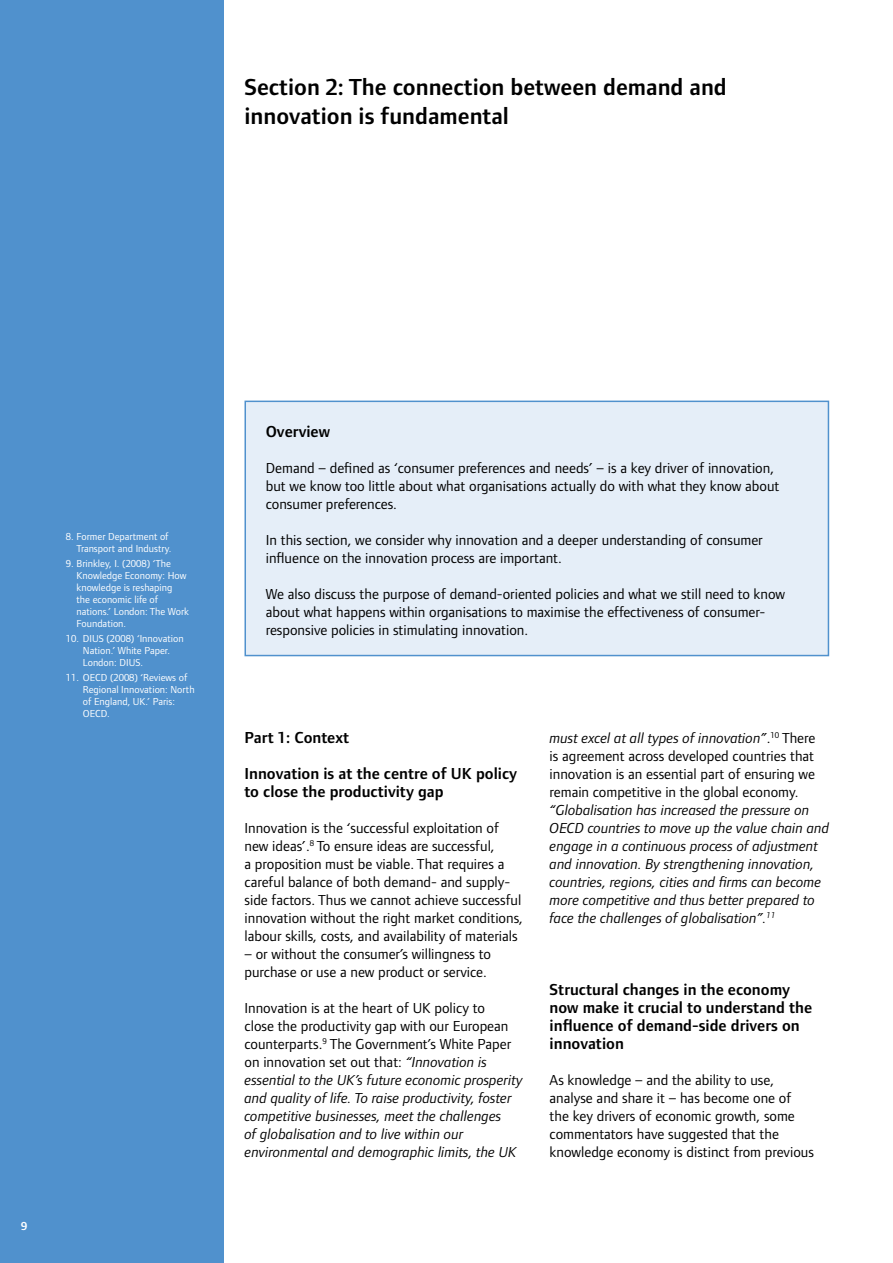
<style>
.page{position:relative;width:893px;height:1263px;background:#fff}
.page>*{position:absolute;margin:0;border:0;box-sizing:border-box;transform-origin:0 0}
.t1{font:600 24px/28.8px "Foundry Form Sans";color:#000}
.t2{font:600 16.5px/18px "Foundry Form Sans";color:#000}
.t3{font:15px/18px "Foundry Form Sans";color:#000}
.t4{font:italic 15px/18px "Foundry Form Sans";color:#000}
.t5{font:600 12px "Foundry Form Sans";color:#fff}
.t6{font:10.5px/12px "Foundry Form Sans";color:#fff}
.s1{font-style:normal}
.s2{font-style:italic}
</style>
<div class="page">
<div style="left:0;top:0;width:223px;height:1263px;background:#5091cd"></div>
<div style="left:244px;top:401px;width:585px;height:255px;background:#e5eef8;border:2px solid #5091cd"></div>
<h1 class="t1" style="left:244px;top:73px;width:484px">Section 2: The connection between demand and innovation is fundamental</h1>
<p class="t6" style="left:66px;top:530px;width:107px;text-align:right">8. Former Department of<br>Transport and Industry.</p>
<p class="t6" style="left:77px;top:557px;width:114px;text-indent:-11px">9. Brinkley, I. (2008) ‘The<br>Knowledge Economy: How knowledge is reshaping<br>the economic life of nations.’ London: The Work<br>Foundation.</p>
<p class="t6" style="left:83px;top:633px;width:102px;text-indent:-17px">10. DIUS (2008) ‘Innovation<br>Nation.’ White Paper.<br>London: DIUS.</p>
<p class="t6" style="left:83px;top:672px;width:113px;text-indent:-17px">11. OECD (2008) ‘Reviews of<br>Regional Innovation: North of England, UK.’ Paris:<br>OECD.</p>
<p class="t5" style="left:21px;top:1219px;width:7px">9</p>
<p class="t2" style="left:266px;top:422px;width:66px">Overview</p>
<p class="t3" style="left:266px;top:458px;width:515px">Demand – defined as ‘consumer preferences and needs’ – is a key driver of innovation, but we know too little about what organisations actually do with what they know about consumer preferences.</p>
<p class="t3" style="left:266px;top:530px;width:498px">In this section, we consider why innovation and a deeper understanding of consumer influence on the innovation process are important.</p>
<p class="t3" style="left:266px;top:584px;width:521px">We also discuss the purpose of demand-oriented policies and what we still need to know about what happens within organisations to maximise the effectiveness of consumer&shy;responsive policies in stimulating innovation.</p>
<p class="t2" style="left:244px;top:719px;width:274px;line-height:36px">Part 1: Context<br>Innovation is at the centre of UK policy</p>
<p class="t2" style="left:244px;top:782px;width:201px">to close the productivity gap</p>
<p class="t3" style="left:244px;top:818px;width:280px">Innovation is the ‘successful exploitation of new ideas’.<sup>8</sup> To ensure ideas are successful,<br>a proposition must be viable. That requires a careful balance of both demand- and supply&shy;side factors. Thus we cannot achieve successful innovation without the right market conditions, labour skills, costs, and availability of materials</p>
<p class="t3" style="left:244px;top:944px;width:248px">– or without the consumer’s willingness to purchase or use a new product or service.</p>
<p class="t4" style="left:244px;top:998px;width:280px"><span class="s1">Innovation is at the heart of UK policy to<br>close the productivity gap with our European counterparts.</span><sup>9</sup> <span class="s1">The Government’s White Paper on innovation set out that:</span> “Innovation is essential to the UK’s future economic prosperity and quality of life. To raise productivity, foster competitive businesses, meet the challenges<br>of globalisation and to live within our environmental and demographic limits, the UK</p>
<p class="t3" style="left:550px;top:728px;width:267px;text-align:justify"><span class="s2">must excel at all types of innovation”</span>.<sup>10</sup> There is agreement across developed countries that innovation is an essential part of ensuring we remain competitive in the global economy.</p>
<p class="t4" style="left:550px;top:800px;width:281px">“Globalisation has increased the pressure on OECD countries to move up the value chain and engage in a continuous process of adjustment and innovation. By strengthening innovation, countries, regions, cities and firms can become more competitive and thus better prepared to face the challenges of globalisation”.<sup>11</sup></p>
<p class="t2" style="left:550px;top:980px;width:264px">Structural changes in the economy now make it crucial to understand the influence of demand-side drivers on innovation</p>
<p class="t3" style="left:550px;top:1070px;width:266px">As knowledge – and the ability to use, analyse and share it – has become one of the key drivers of economic growth, some commentators have suggested that the knowledge economy is distinct from previous</p>
</div>
